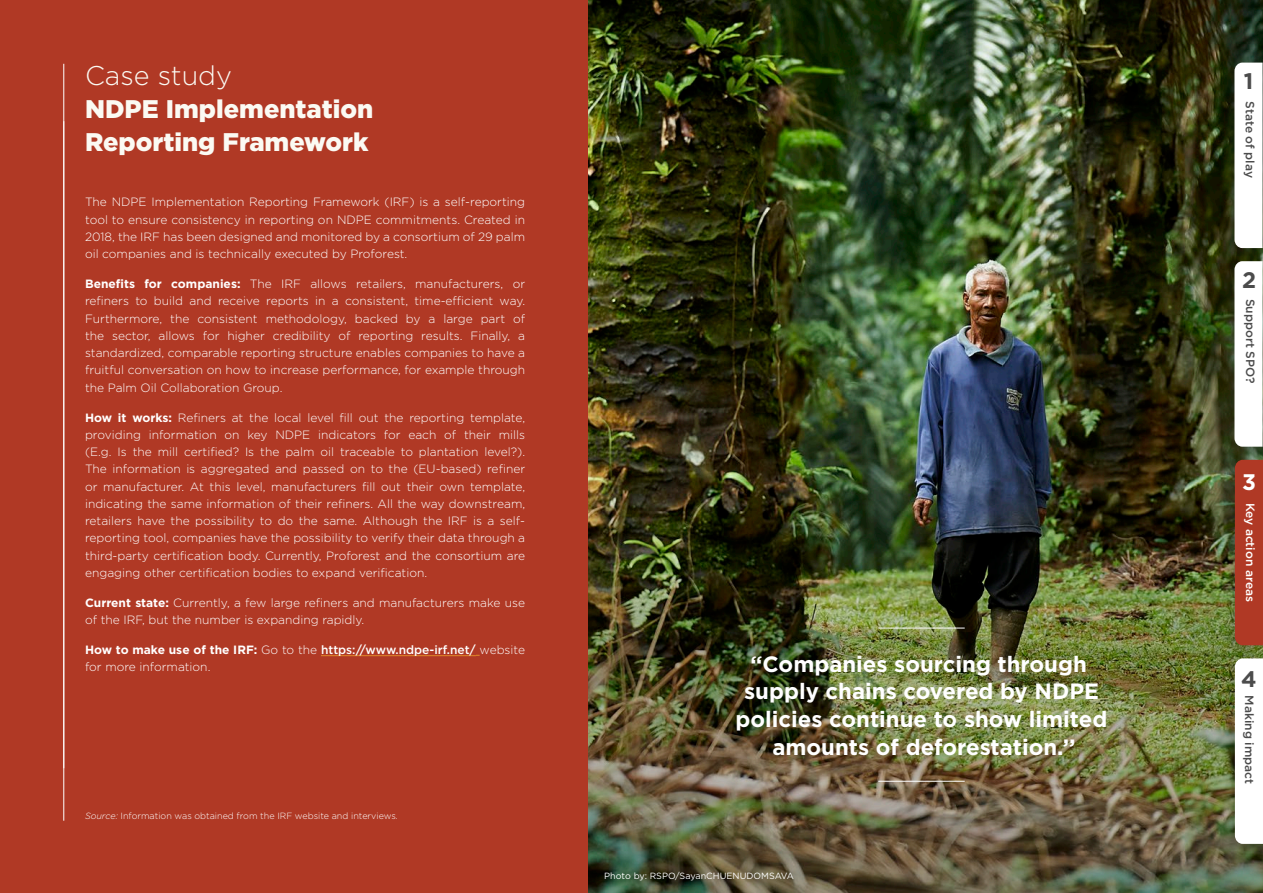
<style>
.page{position:relative;width:1263px;height:893px;background:#fff}
.page>*{position:absolute;margin:0;border:0;box-sizing:border-box;transform-origin:0 0}
.Header_A{font:300 27px "Gotham";color:#fbfaf3}
.Header_A-2{font:900 25.5px/33px "Gotham";color:#fbfaf3}
.Footnote{font:700 22.5px "Gotham";color:#4c4c4c}
.Footnote-2{font:700 22.5px "Gotham";color:#fff}
.t1{font:700 22.2px/27.8px "Gotham";color:#fff;text-align:center}
.Body{font:300 12px/17.2px "Gotham";color:#fff;text-align:justify}
.Footnote-3{font:500 12px "Gotham";color:#4c4c4c}
.Footnote-4{font:500 12px "Gotham";color:#fff}
.Body-2{font:300 9px "Gotham";color:#fff}
.Footnote-5{font:9px "Gotham";color:#fff}
.s1{font-weight:700}
.s2{font-weight:500}
.s3{font-style:italic}
</style>
<div class="page">
<img style="left:588px;top:0;width:675px;height:893px">
<div style="left:0;top:0;width:588px;height:893px;background:#b03925"></div>
<hr style="left:321px;top:655px;width:155px;height:1px;background:#e28a29">
<hr style="left:63px;top:64px;width:1px;height:757px;background:#fff">
<hr style="left:878px;top:781px;width:87px;height:1px;background:#fff">
<hr style="left:878px;top:628px;width:87px;height:1px;background:#fff">
<div style="left:1222px;top:654px;width:41px;height:202px;background:#231f20;opacity:.2"></div>
<svg style="left:1235px;top:658px;width:28px;height:186px"></svg>
<div style="left:1222px;top:456px;width:41px;height:202px;background:#231f20;opacity:.2"></div>
<div style="left:1235px;top:460px;width:28px;height:185px;background:#b03925"></div>
<div style="left:1238px;top:472px;width:22px;height:31px;background:#b03925"></div>
<div style="left:1240px;top:502px;width:16px;height:109px;background:#b03925"></div>
<div style="left:1222px;top:59px;width:41px;height:202px;background:#231f20;opacity:.3"></div>
<svg style="left:1234px;top:63px;width:28px;height:185px"></svg>
<div style="left:1222px;top:257px;width:41px;height:202px;background:#231f20;opacity:.3"></div>
<svg style="left:1234px;top:261px;width:28px;height:186px"></svg>
<p class="Header_A" style="left:85px;top:59px;width:148px">Case study</p>
<p class="Header_A-2" style="left:85px;top:93px;width:290px">NDPE Implementation<br>Reporting Framework</p>
<p class="Body" style="left:85px;top:193px;width:442px">The NDPE Implementation Reporting Framework (IRF) is a self-reporting tool to ensure consistency in reporting on NDPE commitments. Created in 2018, the IRF has been designed and monitored by a consortium of 29 palm oil companies and is technically executed by Proforest.</p>
<p class="Body" style="left:85px;top:275px;width:442px"><span class="s1">Benefits for companies:</span> The IRF allows retailers, manufacturers, or refiners to build and receive reports in a consistent, time-efficient way.<br>Furthermore, the consistent methodology, backed by a large part of the sector, allows for higher credibility of reporting results. Finally, a standardized, comparable reporting structure enables companies to have a fruitful conversation on how to increase performance, for example through the Palm Oil Collaboration Group.</p>
<p class="Body" style="left:85px;top:408px;width:442px"><span class="s1">How it works:</span> Refiners at the local level fill out the reporting template, providing information on key NDPE indicators for each of their mills (E.g. Is the mill certified? Is the palm oil traceable to plantation level?).<br>The information is aggregated and passed on to the (EU-based) refiner or manufacturer. At this level, manufacturers fill out their own template, indicating the same information of their refiners. All the way downstream, retailers have the possibility to do the same. Although the IRF is a self&shy;reporting tool, companies have the possibility to verify their data through a third-party certification body. Currently, Proforest and the consortium are engaging other certification bodies to expand verification.</p>
<p class="Body" style="left:85px;top:594px;width:442px"><span class="s1">Current state:</span> Currently, a few large refiners and manufacturers make use of the IRF, but the number is expanding rapidly.</p>
<p class="Body" style="left:85px;top:641px;width:442px"><span class="s1">How to make use of the IRF:</span> Go to the <span class="s2">https://www.ndpe-irf.net/</span> website for more information.</p>
<p class="Body-2" style="left:85px;top:810px;width:314px"><span class="s3">Source:</span> Information was obtained from the IRF website and interviews.</p>
<p class="t1" style="left:735px;top:650px;width:373px">“Companies sourcing through supply chains covered by NDPE policies continue to show limited amounts of deforestation.’’</p>
<p class="Footnote-5" style="left:604px;top:870px;width:191px">Photo by: RSPO/SayanCHUENUDOMSAVA</p>
<p class="Footnote" style="left:1244px;top:66px;width:11px">1</p>
<p class="Footnote-3" style="left:1258px;top:101px;width:78px;rotate:90deg">State of play</p>
<p class="Footnote" style="left:1242px;top:265px;width:16px">2</p>
<p class="Footnote-3" style="left:1258px;top:298px;width:86px;rotate:90deg">Support SPO?</p>
<p class="Footnote-2" style="left:1242px;top:467px;width:15px">3</p>
<p class="Footnote-4" style="left:1258px;top:502px;width:101px;rotate:90deg">Key action areas</p>
<p class="Footnote" style="left:1241px;top:664px;width:17px">4</p>
<p class="Footnote-3" style="left:1257px;top:695px;width:90px;rotate:90deg">Making impact</p>
</div>
